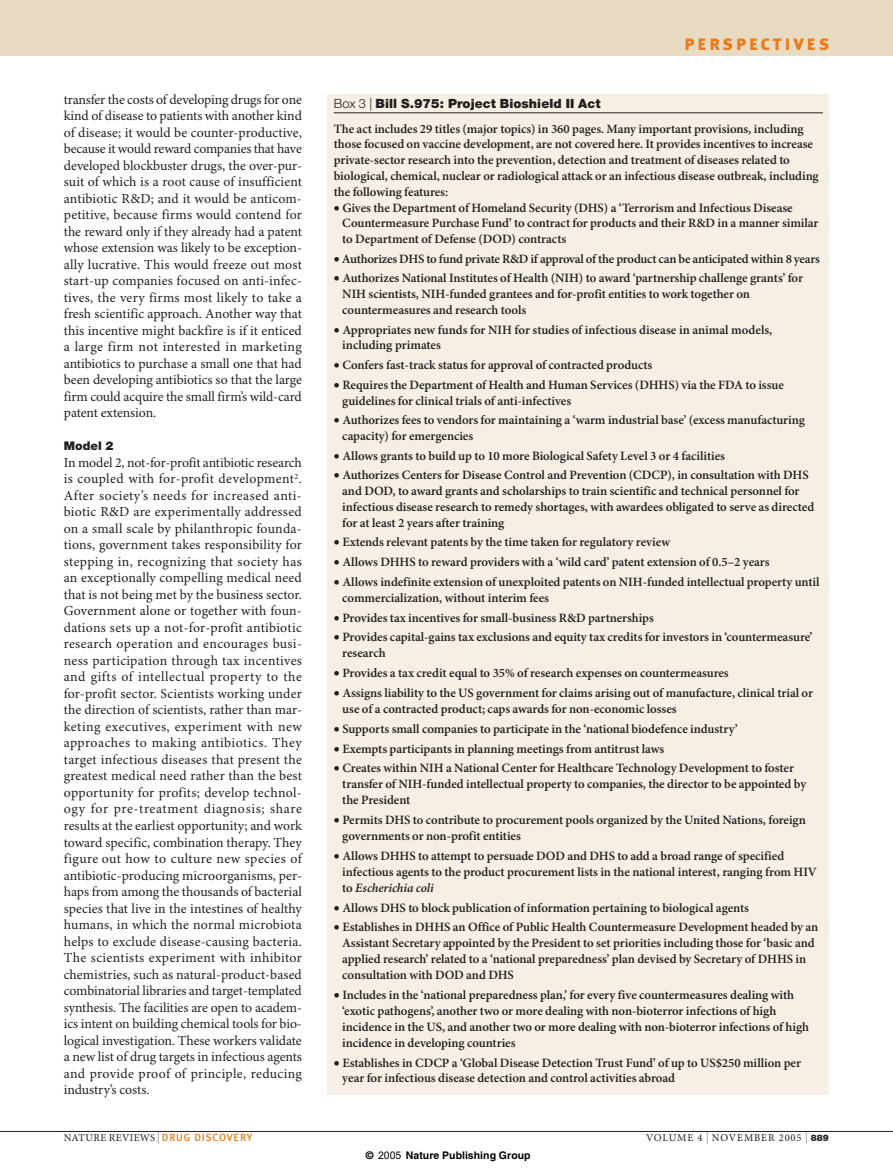
<style>
.page{position:relative;width:893px;height:1174px;background:#fff}
.page>*{position:absolute;margin:0;border:0;box-sizing:border-box;transform-origin:0 0}
.t1{font:900 16.5px "Meta Plus";letter-spacing:.19em;color:#ea7c1d}
.t2{font:13.8px/16.5px "Minion Pro";letter-spacing:-.005em;color:#231f20;text-align:justify}
.t3{font:600 12.75px/15.9px "Minion Pro";letter-spacing:-.005em;color:#231f20}
.t4{font:900 12.75px "Helvetica Neue";letter-spacing:.005em;color:#231f20}
.t5{font:900 12px "Helvetica Neue";color:#231f20}
.t6{font:10.5px "Minion Pro";letter-spacing:.03em;color:#231f20}
.t7{font:700 10.5px "Helvetica";color:#000}
.t8{font:10.5px "Minion Pro";letter-spacing:.085em;color:#231f20}
.s1{font-weight:300}
.s2{font-style:italic}
.s3{font-family:"Helvetica Neue";font-weight:100;font-size:12px}
.s4{font-family:"Meta Plus";font-weight:500;color:#ea7c1d}
.s5{font-family:"Helvetica Neue";font-weight:900;font-size:9px}
.s6{font-family:"Arial";font-weight:400}
</style>
<div class="page">
<hr style="left:0;top:1131px;width:893px;height:1px;background:#231f20">
<div style="left:327px;top:94px;width:502px;height:1000px;background:#f5efe5"></div>
<hr style="left:334px;top:113px;width:489px;height:1px;background:#231f20">
<div style="left:0;top:0;width:893px;height:55px;background:#e8dbc1"></div>
<p class="t2" style="left:64px;top:92px;width:240px">transfer the costs of developing drugs for one kind of disease to patients with another kind of disease; it would be counter-productive, because it would reward companies that have developed blockbuster drugs, the over-pur&shy;suit of which is a root cause of insufficient antibiotic R&amp;D; and it would be anticom&shy;petitive, because firms would contend for the reward only if they already had a patent whose extension was likely to be exception&shy;ally lucrative. This would freeze out most start-up companies focused on anti-infec&shy;tives, the very firms most likely to take a fresh scientific approach. Another way that this incentive might backfire is if it enticed a large firm not interested in marketing antibiotics to purchase a small one that had been developing antibiotics so that the large firm could acquire the small firm’s wild-card patent extension.</p>
<p class="t5" style="left:64px;top:442px;width:51px">Model 2</p>
<p class="t2" style="left:64px;top:455px;width:240px">In model 2, not-for-profit antibiotic research is coupled with for-profit development<sup>2</sup>.<br>After society’s needs for increased anti&shy;biotic R&amp;D are experimentally addressed on a small scale by philanthropic founda&shy;tions, government takes responsibility for stepping in, recognizing that society has an exceptionally compelling medical need that is not being met by the business sector.<br>Government alone or together with foun&shy;dations sets up a not-for-profit antibiotic research operation and encourages busi&shy;ness participation through tax incentives and gifts of intellectual property to the for-profit sector. Scientists working under the direction of scientists, rather than mar&shy;keting executives, experiment with new approaches to making antibiotics. They target infectious diseases that present the greatest medical need rather than the best opportunity for profits; develop technol&shy;ogy for pre-treatment diagnosis; share results at the earliest opportunity; and work toward specific, combination therapy. They figure out how to culture new species of antibiotic-producing microorganisms, per&shy;haps from among the thousands of bacterial species that live in the intestines of healthy humans, in which the normal microbiota helps to exclude disease-causing bacteria.<br>The scientists experiment with inhibitor chemistries, such as natural-product-based combinatorial libraries and target-templated synthesis. The facilities are open to academ&shy;ics intent on building chemical tools for bio&shy;logical investigation. These workers validate a new list of drug targets in infectious agents and provide proof of principle, reducing industry’s costs.</p>
<p class="t1" style="left:684px;top:38px;width:146px">PERSPECTIVES</p>
<p class="t4" style="left:334px;top:99px;width:268px"><span class="s1">Box 3 |</span> Bill S.975: Project Bioshield II Act</p>
<p class="t3" style="left:334px;top:122px;width:486px">The act includes 29 titles (major topics) in 360 pages. Many important provisions, including those focused on vaccine development, are not covered here. It provides incentives to increase private-sector research into the prevention, detection and treatment of diseases related to biological, chemical, nuclear or radiological attack or an infectious disease outbreak, including the following features:</p>
<p class="t3" style="left:342px;top:200px;width:478px;text-indent:-9px">• Gives the Department of Homeland Security (DHS) a ‘Terrorism and Infectious Disease<br>Countermeasure Purchase Fund’ to contract for products and their R&amp;D in a manner similar to Department of Defense (DOD) contracts</p>
<p class="t3" style="left:334px;top:252px;width:488px">• Authorizes DHS to fund private R&amp;D if approval of the product can be anticipated within 8 years</p>
<p class="t3" style="left:342px;top:271px;width:462px;text-indent:-9px">• Authorizes National Institutes of Health (NIH) to award ‘partnership challenge grants’ for<br>NIH scientists, NIH-funded grantees and for-profit entities to work together on countermeasures and research tools</p>
<p class="t3" style="left:342px;top:323px;width:432px;text-indent:-9px">• Appropriates new funds for NIH for studies of infectious disease in animal models, including primates</p>
<p class="t3" style="left:334px;top:358px;width:320px">• Confers fast-track status for approval of contracted products</p>
<p class="t3" style="left:342px;top:378px;width:443px;text-indent:-9px">• Requires the Department of Health and Human Services (DHHS) via the FDA to issue guidelines for clinical trials of anti-infectives</p>
<p class="t3" style="left:342px;top:413px;width:464px;text-indent:-9px">• Authorizes fees to vendors for maintaining a ‘warm industrial base’ (excess manufacturing capacity) for emergencies</p>
<p class="t3" style="left:334px;top:448px;width:393px">• Allows grants to build up to 10 more Biological Safety Level 3 or 4 facilities</p>
<p class="t3" style="left:342px;top:468px;width:473px;text-indent:-9px">• Authorizes Centers for Disease Control and Prevention (CDCP), in consultation with DHS and DOD, to award grants and scholarships to train scientific and technical personnel for infectious disease research to remedy shortages, with awardees obligated to serve as directed for at least 2 years after training</p>
<p class="t3" style="left:334px;top:535px;width:338px">• Extends relevant patents by the time taken for regulatory review</p>
<p class="t3" style="left:334px;top:555px;width:437px">• Allows DHHS to reward providers with a ‘wild card’ patent extension of 0.5–2 years</p>
<p class="t3" style="left:342px;top:575px;width:479px;text-indent:-9px">• Allows indefinite extension of unexploited patents on NIH-funded intellectual property until commercialization, without interim fees</p>
<p class="t3" style="left:334px;top:610px;width:322px">• Provides tax incentives for small-business R&amp;D partnerships</p>
<p class="t3" style="left:342px;top:630px;width:472px;text-indent:-9px">• Provides capital-gains tax exclusions and equity tax credits for investors in ‘countermeasure’ research</p>
<p class="t3" style="left:334px;top:666px;width:396px">• Provides a tax credit equal to 35% of research expenses on countermeasures</p>
<p class="t3" style="left:342px;top:686px;width:472px;text-indent:-9px">• Assigns liability to the US government for claims arising out of manufacture, clinical trial or use of a contracted product; caps awards for non-economic losses</p>
<p class="t3" style="left:334px;top:722px;width:405px">• Supports small companies to participate in the ‘national biodefence industry’</p>
<p class="t3" style="left:334px;top:741px;width:332px">• Exempts participants in planning meetings from antitrust laws</p>
<p class="t3" style="left:342px;top:761px;width:465px;text-indent:-9px">• Creates within NIH a National Center for Healthcare Technology Development to foster transfer of NIH-funded intellectual property to companies, the director to be appointed by the President</p>
<p class="t3" style="left:342px;top:813px;width:465px;text-indent:-9px">• Permits DHS to contribute to procurement pools organized by the United Nations, foreign governments or non-profit entities</p>
<p class="t3" style="left:342px;top:849px;width:476px;text-indent:-9px">• Allows DHHS to attempt to persuade DOD and DHS to add a broad range of specified infectious agents to the product procurement lists in the national interest, ranging from HIV to <span class="s2">Escherichia coli</span></p>
<p class="t3" style="left:334px;top:900px;width:417px">• Allows DHS to block publication of information pertaining to biological agents</p>
<p class="t3" style="left:342px;top:920px;width:478px;text-indent:-9px">• Establishes in DHHS an Office of Public Health Countermeasure Development headed by an Assistant Secretary appointed by the President to set priorities including those for ‘basic and applied research’ related to a ‘national preparedness’ plan devised by Secretary of DHHS in consultation with DOD and DHS</p>
<p class="t3" style="left:342px;top:988px;width:468px;text-indent:-9px">• Includes in the ‘national preparedness plan,’ for every five countermeasures dealing with ‘exotic pathogens’, another two or more dealing with non-bioterror infections of high incidence in the US, and another two or more dealing with non-bioterror infections of high incidence in developing countries</p>
<p class="t3" style="left:342px;top:1055px;width:460px;text-indent:-9px">• Establishes in CDCP a ‘Global Disease Detection Trust Fund’ of up to US$250 million per year for infectious disease detection and control activities abroad</p>
<p class="t6" style="left:64px;top:1133px;width:190px">NATURE REVIEWS <span class="s3">|</span> <span class="s4">DRUG DISCOVERY</span></p>
<p class="t8" style="left:646px;top:1133px;width:184px">VOLUME 4 <span class="s3">|</span> NOVEMBER 2005 <span class="s3">|</span> <span class="s5">889</span></p>
<p class="t7" style="left:366px;top:1148px;width:166px">© <span class="s6">2005</span> Nature Publishing Group</p>
</div>
